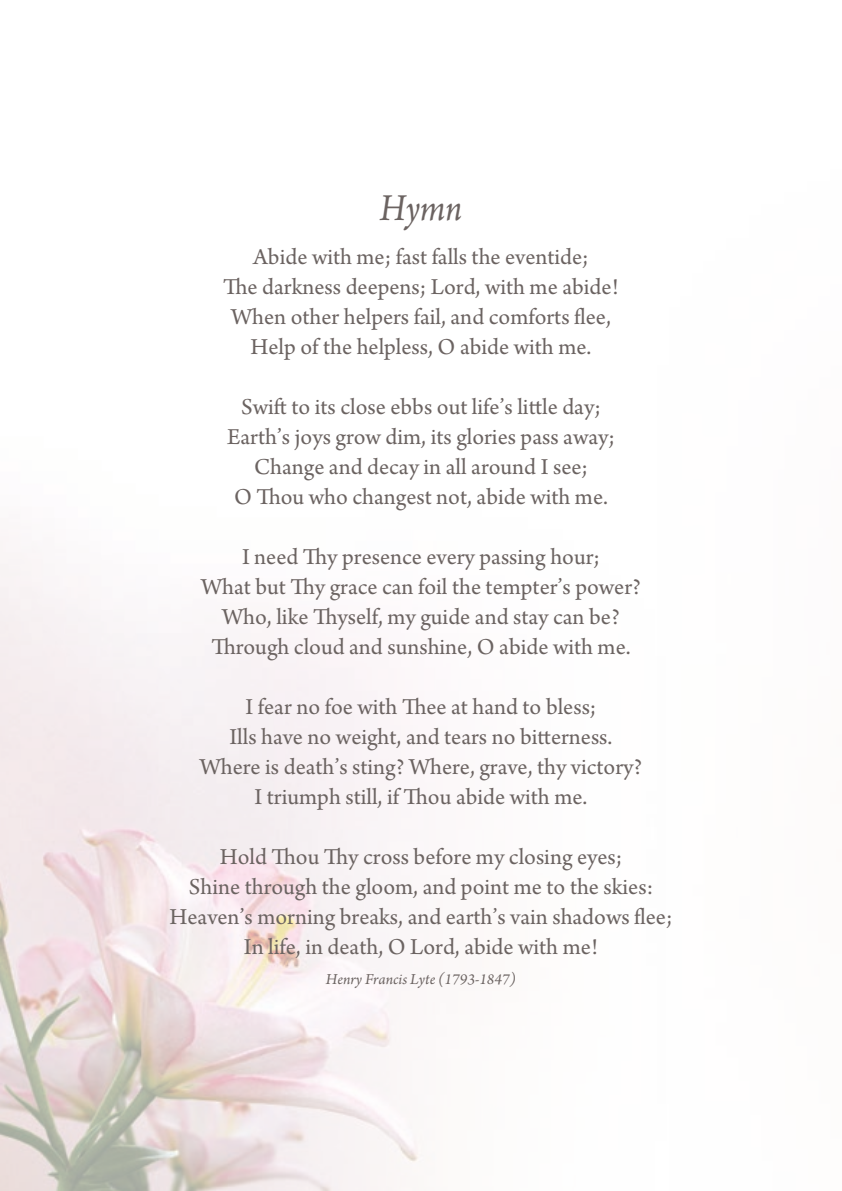
<style>
.page{position:relative;width:842px;height:1191px;background:#fff}
.page>*{position:absolute;margin:0;border:0;box-sizing:border-box;transform-origin:0 0}
.t1{font:italic 40px "Arno Pro";color:#6b6361;scale:.9 1}
.t2{font:24px/30px "Arno Pro";color:#6b6361;text-align:center}
.t3{font:italic 16px "Arno Pro";color:#6b6361}
</style>
<div class="page">
<img style="left:0;top:559px;width:420px;height:632px">
<h1 class="t1" style="left:380px;top:185px;width:93px">Hymn</h1>
<p class="t2" style="left:223px;top:243px;width:397px">Abide with me; fast falls the eventide;<br>The darkness deepens; Lord, with me abide!<br>When other helpers fail, and comforts flee, Help of the helpless, O abide with me.</p>
<p class="t2" style="left:227px;top:393px;width:389px">Swift to its close ebbs out life’s little day; Earth’s joys grow dim, its glories pass away; Change and decay in all around I see;<br>O Thou who changest not, abide with me.</p>
<p class="t2" style="left:201px;top:543px;width:441px">I need Thy presence every passing hour;<br>What but Thy grace can foil the tempter’s power?<br>Who, like Thyself, my guide and stay can be?<br>Through cloud and sunshine, O abide with me.</p>
<p class="t2" style="left:200px;top:693px;width:444px">I fear no foe with Thee at hand to bless;<br>Ills have no weight, and tears no bitterness.<br>Where is death’s sting? Where, grave, thy victory?<br>I triumph still, if Thou abide with me.</p>
<p class="t2" style="left:170px;top:843px;width:504px">Hold Thou Thy cross before my closing eyes;<br>Shine through the gloom, and point me to the skies:<br>Heaven’s morning breaks, and earth’s vain shadows flee; In life, in death, O Lord, abide with me!</p>
<p class="t3" style="left:326px;top:970px;width:192px">Henry Francis Lyte (1793-1847)</p>
</div>
